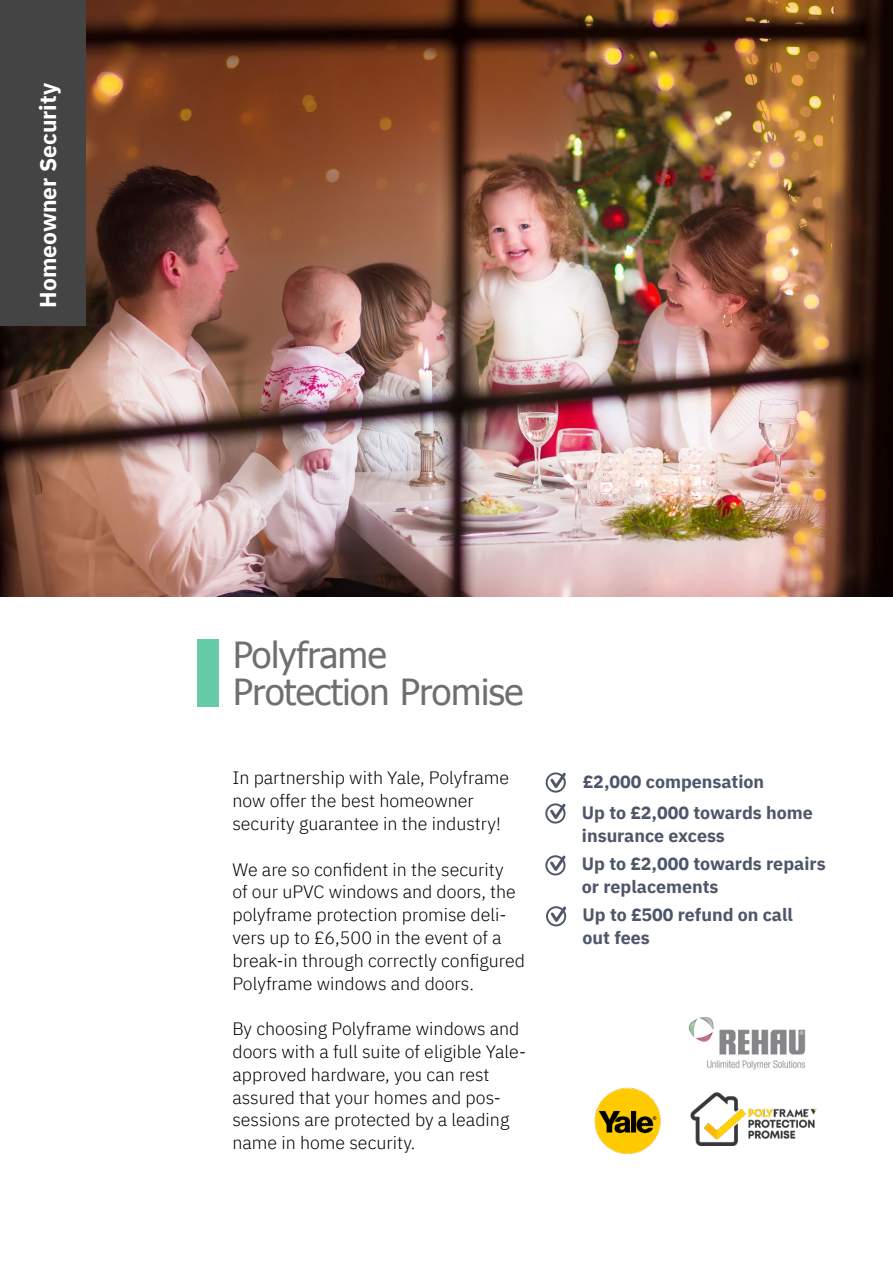
<style>
.page{position:relative;width:893px;height:1263px;background:#fff}
.page>*{position:absolute;margin:0;border:0;box-sizing:border-box;transform-origin:0 0}
.t1{font:36px/36.9px "Tahoma";letter-spacing:-.01em;color:#706f6f}
.t2{font:700 22.8px "IBM Plex Sans";color:#fff}
.t3{font:300 17.85px/22.8px "IBM Plex Sans";color:#000}
.t4{font:700 17.85px/22.8px "IBM Plex Sans";color:#4e5669}
</style>
<div class="page">
<img style="left:0;top:0;width:893px;height:596px">
<div style="left:0;top:0;width:85px;height:325px;background:#444"></div>
<div style="left:197px;top:639px;width:22px;height:67px;background:#65cba6"></div>
<svg style="left:545px;top:803px;width:21px;height:20px"></svg>
<svg style="left:545px;top:855px;width:21px;height:20px"></svg>
<svg style="left:546px;top:772px;width:20px;height:21px"></svg>
<svg style="left:546px;top:906px;width:21px;height:20px"></svg>
<img style="left:690px;top:1092px;width:127px;height:53px">
<img style="left:594px;top:1087px;width:67px;height:67px">
<img style="left:688px;top:1017px;width:118px;height:52px">
<p class="t2" style="left:30px;top:308px;width:226px;rotate:-90deg">Homeowner Security</p>
<h1 class="t1" style="left:233px;top:635px;width:292px">Polyframe<br>Protection Promise</h1>
<p class="t3" style="left:232px;top:765px;width:278px">In partnership with Yale, Polyframe now offer the best homeowner security guarantee in the industry!</p>
<p class="t3" style="left:232px;top:856px;width:294px">We are so confident in the security<br>of our uPVC windows and doors, the polyframe protection promise deli&shy;vers up to £6,500 in the event of a break-in through correctly configured Polyframe windows and doors.</p>
<p class="t3" style="left:232px;top:1016px;width:295px">By choosing Polyframe windows and doors with a full suite of eligible Yale&shy;approved hardware, you can rest assured that your homes and pos&shy;sessions are protected by a leading name in home security.</p>
<p class="t4" style="left:583px;top:769px;width:183px">£2,000 compensation</p>
<p class="t4" style="left:582px;top:800px;width:232px">Up to £2,000 towards home insurance excess</p>
<p class="t4" style="left:582px;top:851px;width:245px">Up to £2,000 towards repairs or replacements</p>
<p class="t4" style="left:583px;top:902px;width:212px">Up to £500 refund on call out fees</p>
</div>
